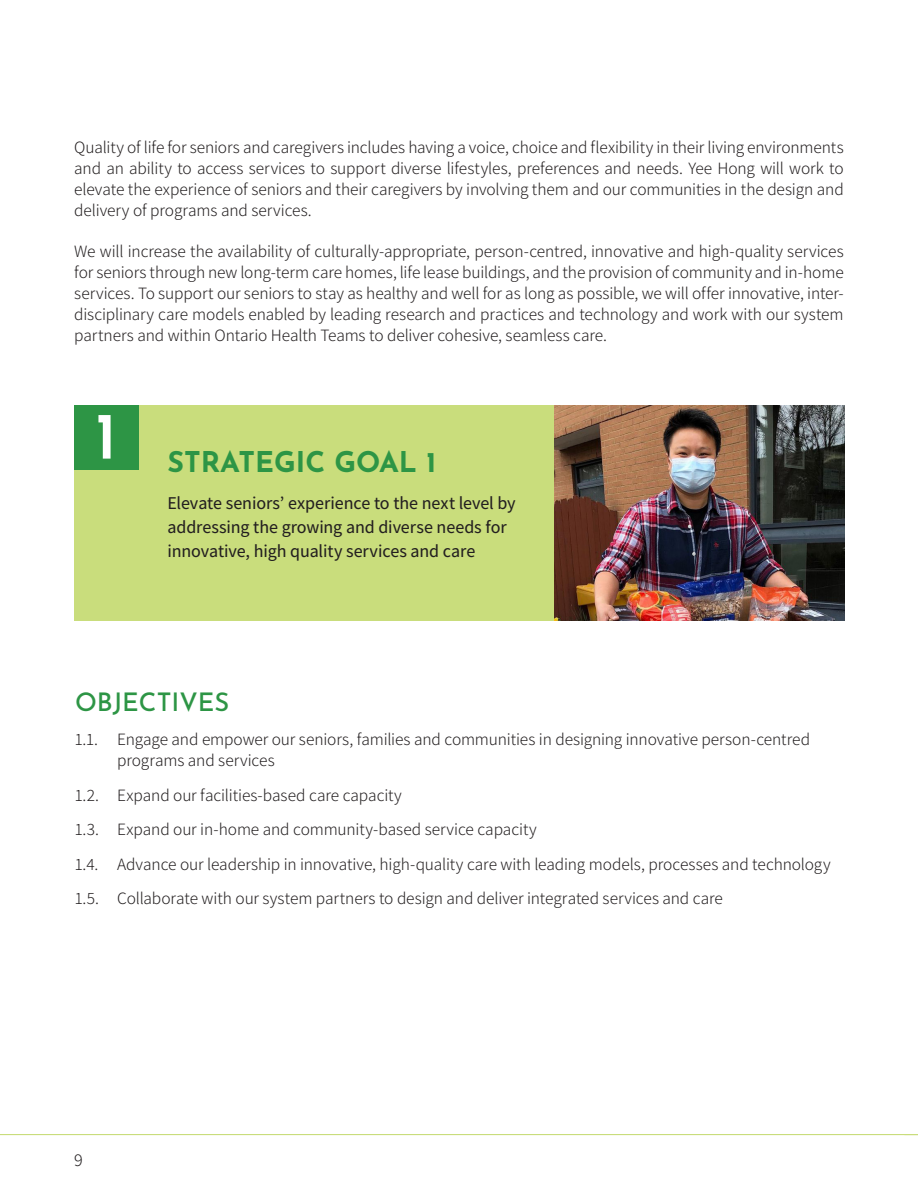
<style>
.page{position:relative;width:918px;height:1188px;background:#fff}
.page>*{position:absolute;margin:0;border:0;box-sizing:border-box;transform-origin:0 0}
.Body{font:600 66px "Josefin Sans";color:#fff}
.Subhead{font:700 28.5px "Josefin Sans";color:#2d9545}
.Subhead-2{font:500 25.5px "Josefin Sans";color:#2d9545}
.Body_Med{font:500 18px/24px "Assistant";letter-spacing:-.005em;color:#231f20}
.t1{font:300 18px "Assistant";color:#231f20}
.Body-2{font:300 17.25px/21px "Assistant";letter-spacing:-.005em;color:#231f20;text-align:justify}
.Bullets_2{font:300 17.25px/21px "Assistant";letter-spacing:-.005em;color:#231f20}
</style>
<div class="page">
<hr style="left:0;top:1134px;width:918px;height:1px;background:#c9dd7c">
<div style="left:74px;top:405px;width:723px;height:216px;background:#c9dd7c"></div>
<div style="left:74px;top:405px;width:65px;height:65px;background:#2d9545"></div>
<img style="left:554px;top:405px;width:291px;height:216px">
<p class="Body-2" style="left:74px;top:135px;width:771px">Quality of life for seniors and caregivers includes having a voice, choice and flexibility in their living environments and an ability to access services to support diverse lifestyles, preferences and needs. Yee Hong will work to elevate the experience of seniors and their caregivers by involving them and our communities in the design and delivery of programs and services.</p>
<p class="Body-2" style="left:74px;top:240px;width:771px">We will increase the availability of culturally-appropriate, person-centred, innovative and high-quality services for seniors through new long-term care homes, life lease buildings, and the provision of community and in-home services. To support our seniors to stay as healthy and well for as long as possible, we will offer innovative, inter&shy;disciplinary care models enabled by leading research and practices and technology and work with our system partners and within Ontario Health Teams to deliver cohesive, seamless care.</p>
<p class="Body" style="left:95px;top:386px;width:24px">1</p>
<p class="Subhead" style="left:167px;top:440px;width:270px">STRATEGIC GOAL 1</p>
<p class="Body_Med" style="left:167px;top:490px;width:350px">Elevate seniors’ experience to the next level by addressing the growing and diverse needs for innovative, high quality services and care</p>
<p class="Subhead-2" style="left:75px;top:683px;width:156px">OBJECTIVES</p>
<p class="Bullets_2" style="left:117px;top:728px;width:695px;text-indent:-42px">1.1. Engage and empower our seniors, families and communities in designing innovative person-centred programs and services</p>
<p class="Bullets_2" style="left:75px;top:784px;width:328px">1.2. Expand our facilities-based care capacity</p>
<p class="Bullets_2" style="left:75px;top:818px;width:463px">1.3. Expand our in-home and community-based service capacity</p>
<p class="Bullets_2" style="left:75px;top:853px;width:757px">1.4. Advance our leadership in innovative, high-quality care with leading models, processes and technology</p>
<p class="Bullets_2" style="left:75px;top:887px;width:649px">1.5. Collaborate with our system partners to design and deliver integrated services and care</p>
<p class="t1" style="left:74px;top:1148px;width:10px">9</p>
</div>
